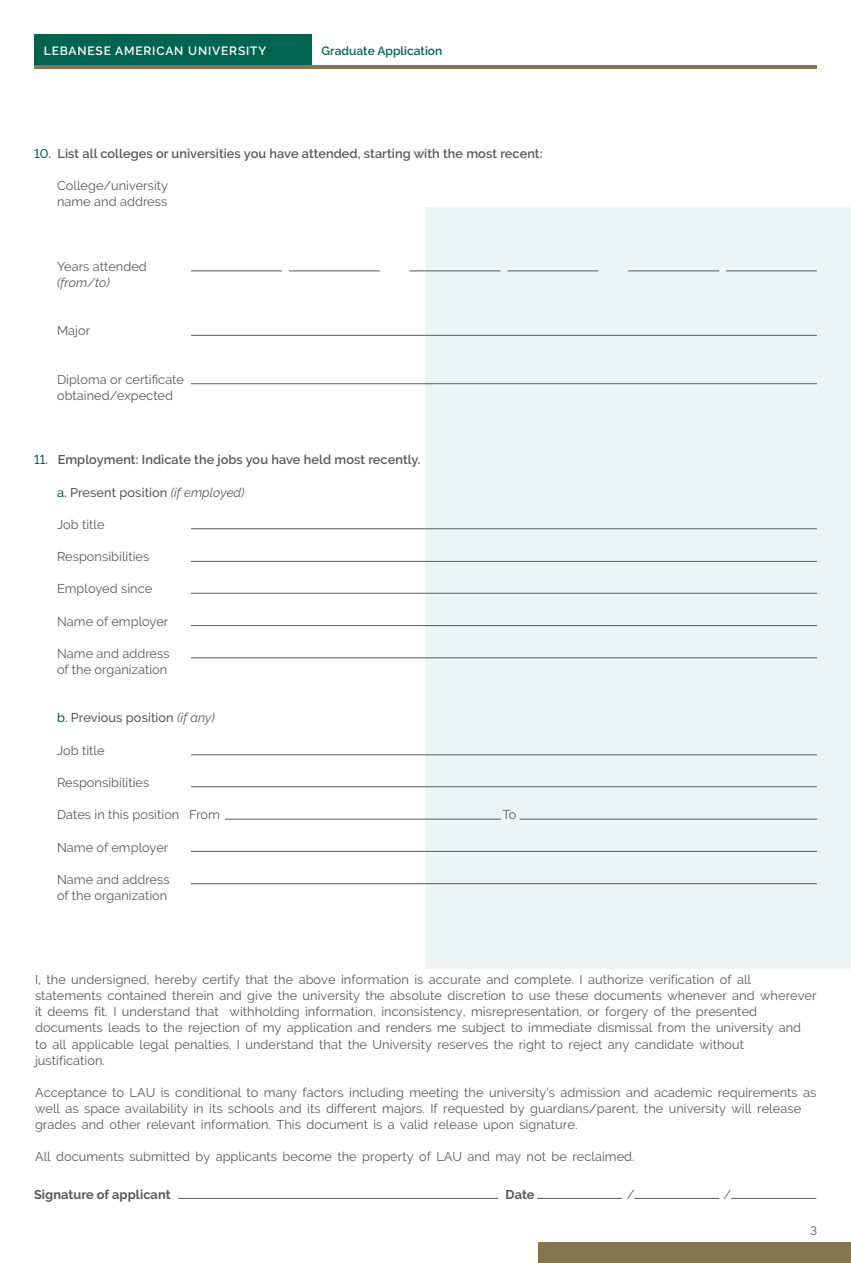
<style>
.page{position:relative;width:851px;height:1263px;background:#fff}
.page>*{position:absolute;margin:0;border:0;box-sizing:border-box;transform-origin:0 0}
.t1{font:12.75px/16.2px "Raleway";letter-spacing:.005em;color:#58595b}
.t2{font:600 12.75px "Raleway";letter-spacing:.005em;color:#58595b}
.t3{font:500 12.75px "Raleway";letter-spacing:.005em;color:#58595b}
.t4{font:700 12.75px "Raleway";letter-spacing:.005em;color:#58595b}
.t5{font:italic 12.75px "Raleway";color:#58595b}
.t6{font:600 12px "Raleway";letter-spacing:.07em;color:#fff}
.t7{font:600 12px "Raleway";color:#006450}
.t8{font:12px "Raleway";color:#58595b}
.s1{font-weight:500;color:#006450}
.s2{color:#006450}
.s3{font-weight:400;font-style:italic}
</style>
<div class="page">
<div style="left:425px;top:207px;width:425px;height:761px;background:#eef4f3"></div>
<div style="left:34px;top:34px;width:278px;height:33px;background:#006450"></div>
<hr style="left:34px;top:66px;width:782px;height:3px;background:#86754d">
<hr style="left:191px;top:335px;width:625px;height:1px;background:#58595b">
<hr style="left:191px;top:528px;width:625px;height:1px;background:#58595b">
<hr style="left:191px;top:754px;width:625px;height:1px;background:#58595b">
<hr style="left:191px;top:561px;width:625px;height:1px;background:#58595b">
<hr style="left:191px;top:786px;width:625px;height:1px;background:#58595b">
<hr style="left:191px;top:593px;width:625px;height:1px;background:#58595b">
<hr style="left:519px;top:819px;width:297px;height:1px;background:#58595b">
<hr style="left:225px;top:819px;width:276px;height:1px;background:#58595b">
<hr style="left:191px;top:625px;width:625px;height:1px;background:#58595b">
<hr style="left:191px;top:851px;width:625px;height:1px;background:#58595b">
<hr style="left:191px;top:658px;width:625px;height:1px;background:#58595b">
<hr style="left:191px;top:883px;width:625px;height:1px;background:#58595b">
<hr style="left:178px;top:1198px;width:320px;height:1px;background:#58595b">
<hr style="left:537px;top:1198px;width:85px;height:1px;background:#58595b">
<hr style="left:634px;top:1198px;width:85px;height:1px;background:#58595b">
<hr style="left:731px;top:1198px;width:85px;height:1px;background:#58595b">
<hr style="left:191px;top:383px;width:625px;height:1px;background:#58595b">
<hr style="left:191px;top:271px;width:91px;height:1px;background:#58595b">
<hr style="left:409px;top:271px;width:91px;height:1px;background:#58595b">
<hr style="left:628px;top:271px;width:91px;height:1px;background:#58595b">
<hr style="left:289px;top:271px;width:90px;height:1px;background:#58595b">
<hr style="left:507px;top:271px;width:91px;height:1px;background:#58595b">
<hr style="left:726px;top:271px;width:90px;height:1px;background:#58595b">
<div style="left:539px;top:1243px;width:311px;height:20px;background:#86754d"></div>
<p class="t6" style="left:44px;top:44px;width:224px">LEBANESE AMERICAN UNIVERSITY</p>
<p class="t7" style="left:321px;top:44px;width:122px">Graduate Application</p>
<p class="t2" style="left:34px;top:146px;width:510px"><span class="s1">10.</span> List all colleges or universities you have attended, starting with the most recent:</p>
<p class="t1" style="left:57px;top:178px;width:113px">College/university name and address</p>
<p class="t1" style="left:57px;top:258px;width:91px">Years attended</p>
<p class="t5" style="left:57px;top:275px;width:54px">(from/to)</p>
<p class="t1" style="left:57px;top:323px;width:35px">Major</p>
<p class="t1" style="left:57px;top:371px;width:128px">Diploma or certificate obtained/expected</p>
<p class="t2" style="left:34px;top:453px;width:388px"><span class="s1">11.</span> Employment: Indicate the jobs you have held most recently.</p>
<p class="t3" style="left:57px;top:485px;width:189px"><span class="s2">a.</span> Present position <span class="s3">(if employed)</span></p>
<p class="t1" style="left:57px;top:516px;width:49px">Job title</p>
<p class="t1" style="left:57px;top:549px;width:94px">Responsibilities</p>
<p class="t1" style="left:57px;top:581px;width:97px">Employed since</p>
<p class="t1" style="left:57px;top:613px;width:113px">Name of employer</p>
<p class="t1" style="left:57px;top:645px;width:114px">Name and address of the organization</p>
<p class="t3" style="left:57px;top:711px;width:159px"><span class="s2">b.</span> Previous position <span class="s3">(if any)</span></p>
<p class="t1" style="left:57px;top:742px;width:49px">Job title</p>
<p class="t1" style="left:57px;top:774px;width:94px">Responsibilities</p>
<p class="t1" style="left:57px;top:807px;width:164px">Dates in this position From</p>
<p class="t1" style="left:502px;top:807px;width:15px">To</p>
<p class="t1" style="left:57px;top:839px;width:113px">Name of employer</p>
<p class="t1" style="left:57px;top:871px;width:114px">Name and address of the organization</p>
<p class="t1" style="left:35px;top:971px;width:783px">I, the undersigned, hereby certify that the above information is accurate and complete. I authorize verification of all statements contained therein and give the university the absolute discretion to use these documents whenever and wherever it deems fit. I understand that withholding information, inconsistency, misrepresentation, or forgery of the presented documents leads to the rejection of my application and renders me subject to immediate dismissal from the university and<br>to all applicable legal penalties. I understand that the University reserves the right to reject any candidate without justification.</p>
<p class="t1" style="left:35px;top:1084px;width:782px">Acceptance to LAU is conditional to many factors including meeting the university’s admission and academic requirements as well as space availability in its schools and its different majors. If requested by guardians/parent, the university will release grades and other relevant information. This document is a valid release upon signature.</p>
<p class="t1" style="left:35px;top:1149px;width:601px">All documents submitted by applicants become the property of LAU and may not be reclaimed.</p>
<p class="t4" style="left:34px;top:1187px;width:138px">Signature of applicant</p>
<p class="t4" style="left:505px;top:1187px;width:30px">Date</p>
<p class="t1" style="left:626px;top:1186px;width:9px">/</p>
<p class="t1" style="left:723px;top:1186px;width:9px">/</p>
<p class="t8" style="left:810px;top:1224px;width:9px">3</p>
</div>
